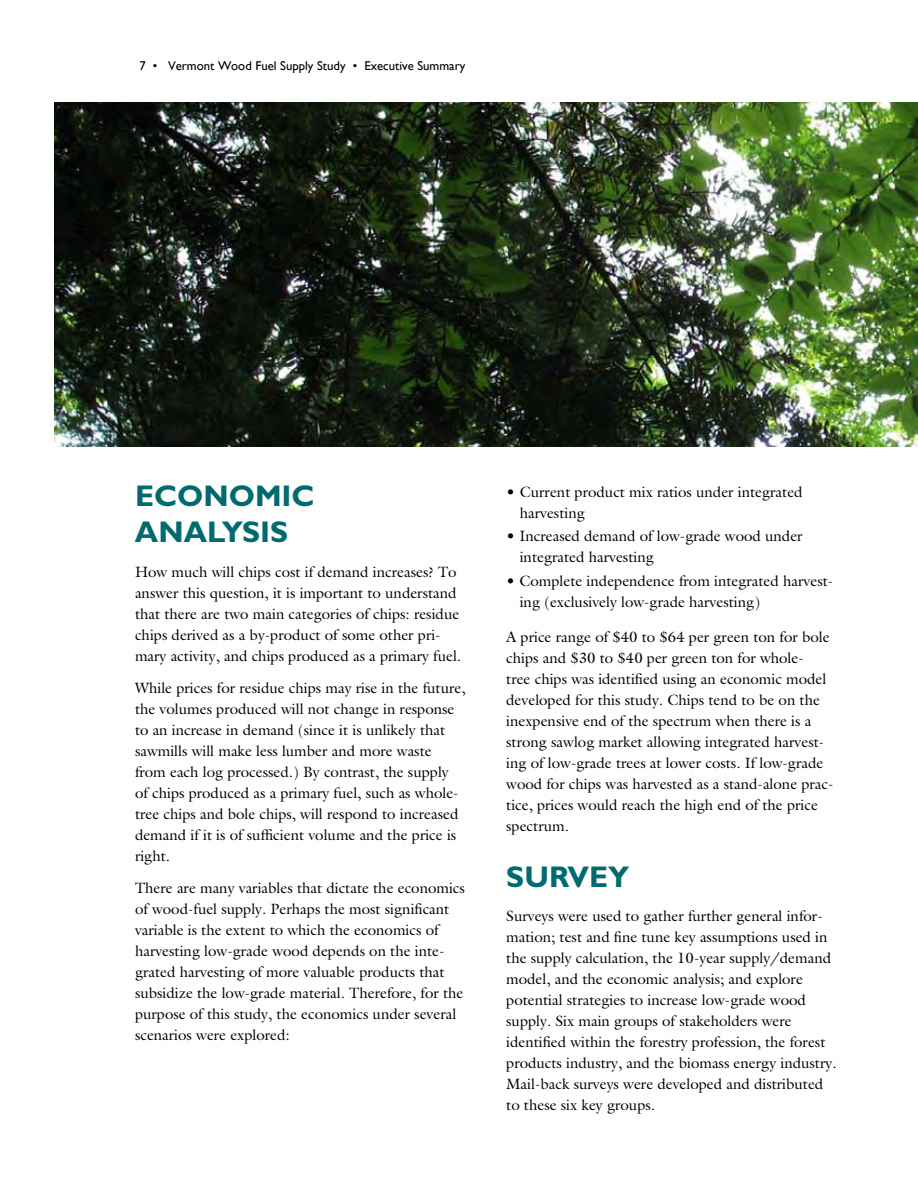
<style>
.page{position:relative;width:918px;height:1188px;background:#fff}
.page>*{position:absolute;margin:0;border:0;box-sizing:border-box;transform-origin:0 0}
.t1{font:700 30px/36px "Gill Sans Std";color:#006a71}
.t2{font:15px/21px "Galliard Std";color:#000}
.t3{font:12.75px "Gill Sans";color:#000}
</style>
<div class="page">
<img style="left:54px;top:102px;width:864px;height:345px">
<p class="t3" style="left:140px;top:59px;width:327px">7 • Vermont Wood Fuel Supply Study • Executive Summary</p>
<h1 class="t1" style="left:135px;top:478px;width:155px">ECONOMIC<br>ANALYSI S</h1>
<p class="t2" style="left:135px;top:561px;width:328px">How much will chips cost if demand increases? To answer this question, it is important to understand that there are two main categories of chips: residue chips derived as a by-product of some other pri&shy;mary activity, and chips produced as a primary fuel.</p>
<p class="t2" style="left:135px;top:677px;width:332px">While prices for residue chips may rise in the future, the volumes produced will not change in response to an increase in demand (since it is unlikely that sawmills will make less lumber and more waste from each log processed.) By contrast, the supply<br>of chips produced as a primary fuel, such as whole&shy;tree chips and bole chips, will respond to increased demand if it is of sufficient volume and the price is right.</p>
<p class="t2" style="left:135px;top:877px;width:331px">There are many variables that dictate the economics of wood-fuel supply. Perhaps the most significant variable is the extent to which the economics of harvesting low-grade wood depends on the inte&shy;grated harvesting of more valuable products that subsidize the low-grade material. Therefore, for the purpose of this study, the economics under several scenarios were explored:</p>
<p class="t2" style="left:520px;top:481px;width:284px;text-indent:-14px">• Current product mix ratios under integrated harvesting</p>
<p class="t2" style="left:520px;top:526px;width:284px;text-indent:-14px">• Increased demand of low-grade wood under integrated harvesting</p>
<p class="t2" style="left:520px;top:570px;width:315px;text-indent:-14px">• Complete independence from integrated harvest&shy;ing (exclusively low-grade harvesting)</p>
<p class="t2" style="left:506px;top:626px;width:329px">A price range of $40 to $64 per green ton for bole chips and $30 to $40 per green ton for whole-<br>tree chips was identified using an economic model developed for this study. Chips tend to be on the inexpensive end of the spectrum when there is a strong sawlog market allowing integrated harvest&shy;ing of low-grade trees at lower costs. If low-grade wood for chips was harvested as a stand-alone prac&shy;tice, prices would reach the high end of the price spectrum.</p>
<h1 class="t1" style="left:506px;top:859px;width:125px">SURVEY</h1>
<p class="t2" style="left:506px;top:906px;width:332px">Surveys were used to gather further general infor&shy;mation; test and fine tune key assumptions used in the supply calculation, the 10-year supply/demand model, and the economic analysis; and explore potential strategies to increase low-grade wood supply. Six main groups of stakeholders were identified within the forestry profession, the forest products industry, and the biomass energy industry.<br>Mail-back surveys were developed and distributed to these six key groups.</p>
</div>
